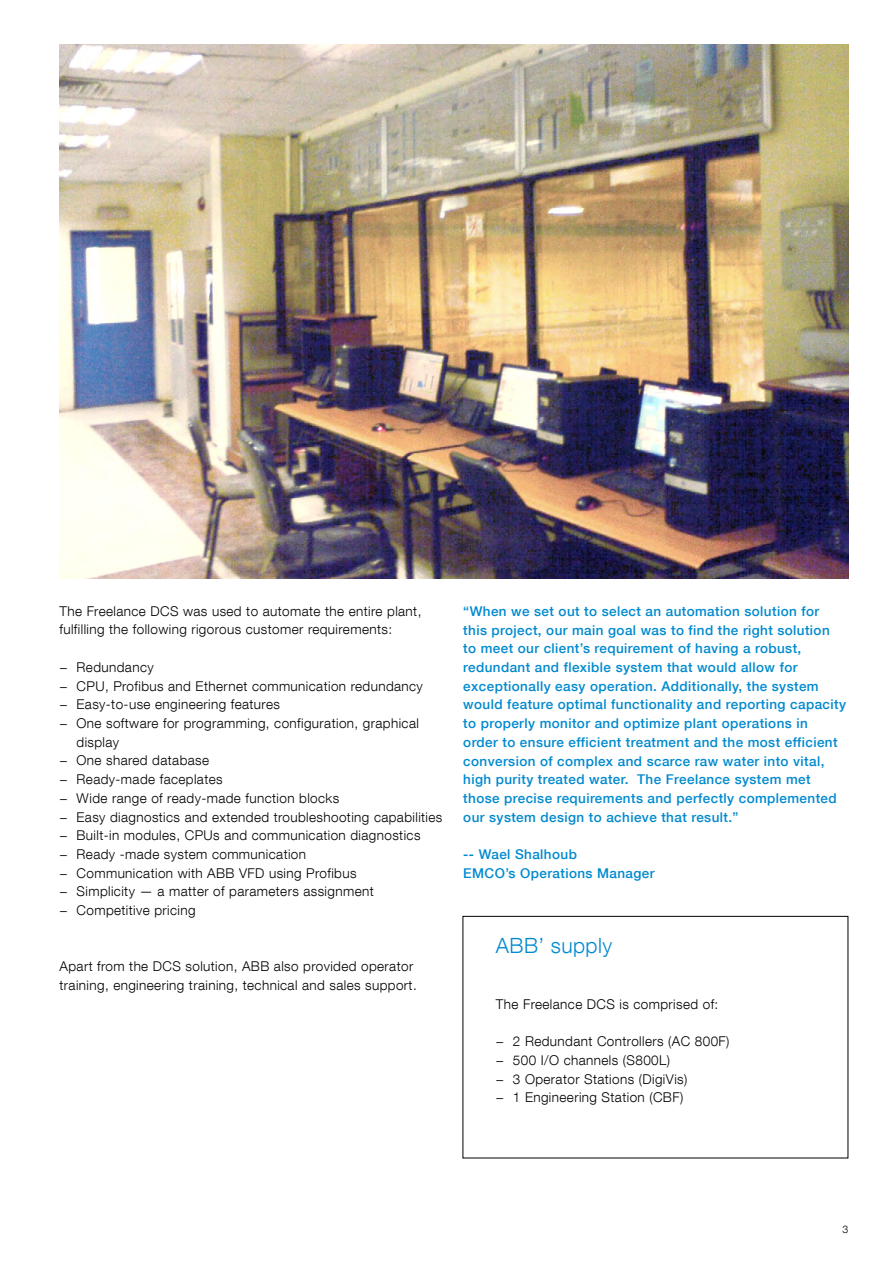
<style>
.page{position:relative;width:893px;height:1263px;background:#fff}
.page>*{position:absolute;margin:0;border:0;box-sizing:border-box;transform-origin:0 0}
.t1{font:300 21px "Helvetica Neue LT Com";letter-spacing:.02em;color:#0089cf}
.t2{font:300 13.5px/18.8px "Helvetica Neue LT Com";letter-spacing:.03em;color:#000}
.t3{font:500 13.5px/18.8px "Helvetica Neue LT Com";letter-spacing:.03em;color:#0089cf}
.t4{font:300 10.5px "Helvetica Neue LT Com";color:#000}
</style>
<div class="page">
<img style="left:60px;top:45px;width:788px;height:533px">
<div style="left:463px;top:916px;width:385px;height:242px;border:1px solid #000"></div>
<p class="t2" style="left:60px;top:601px;width:363px">The Freelance DCS was used to automate the entire plant, fulfilling the following rigorous customer requirements:</p>
<p class="t2" style="left:60px;top:657px;width:96px">− Redundancy</p>
<p class="t2" style="left:60px;top:676px;width:365px">− CPU, Profibus and Ethernet communication redundancy</p>
<p class="t2" style="left:60px;top:695px;width:222px">− Easy-to-use engineering features</p>
<p class="t2" style="left:60px;top:713px;width:361px">− One software for programming, configuration, graphical</p>
<p class="t2" style="left:77px;top:732px;width:44px">display</p>
<p class="t2" style="left:60px;top:751px;width:151px">− One shared database</p>
<p class="t2" style="left:60px;top:770px;width:165px">− Ready-made faceplates</p>
<p class="t2" style="left:60px;top:788px;width:281px">− Wide range of ready-made function blocks</p>
<p class="t2" style="left:60px;top:807px;width:384px">− Easy diagnostics and extended troubleshooting capabilities</p>
<p class="t2" style="left:60px;top:826px;width:362px">− Built-in modules, CPUs and communication diagnostics</p>
<p class="t2" style="left:60px;top:844px;width:248px">− Ready -made system communication</p>
<p class="t2" style="left:60px;top:863px;width:299px">− Communication with ABB VFD using Profibus</p>
<p class="t2" style="left:60px;top:882px;width:316px">− Simplicity — a matter of parameters assignment</p>
<p class="t2" style="left:60px;top:901px;width:138px">− Competitive pricing</p>
<p class="t2" style="left:60px;top:957px;width:359px">Apart from the DCS solution, ABB also provided operator training, engineering training, technical and sales support.</p>
<p class="t3" style="left:463px;top:601px;width:384px">“When we set out to select an automation solution for this project, our main goal was to find the right solution to meet our client’s requirement of having a robust, redundant and flexible system that would allow for exceptionally easy operation. Additionally, the system would feature optimal functionality and reporting capacity to properly monitor and optimize plant operations in<br>order to ensure efficient treatment and the most efficient conversion of complex and scarce raw water into vital, high purity treated water. The Freelance system met those precise requirements and perfectly complemented our system design to achieve that result.”</p>
<p class="t3" style="left:463px;top:845px;width:193px">-- Wael Shalhoub<br>EMCO’s Operations Manager</p>
<h1 class="t1" style="left:496px;top:932px;width:118px">ABB’ supply</h1>
<p class="t2" style="left:496px;top:994px;width:224px">The Freelance DCS is comprised of:</p>
<p class="t2" style="left:496px;top:1032px;width:235px">− 2 Redundant Controllers (AC 800F) − 500 I/O channels (S800L)<br>− 3 Operator Stations (DigiVis)<br>− 1 Engineering Station (CBF)</p>
<p class="t4" style="left:842px;top:1223px;width:7px">3</p>
</div>
